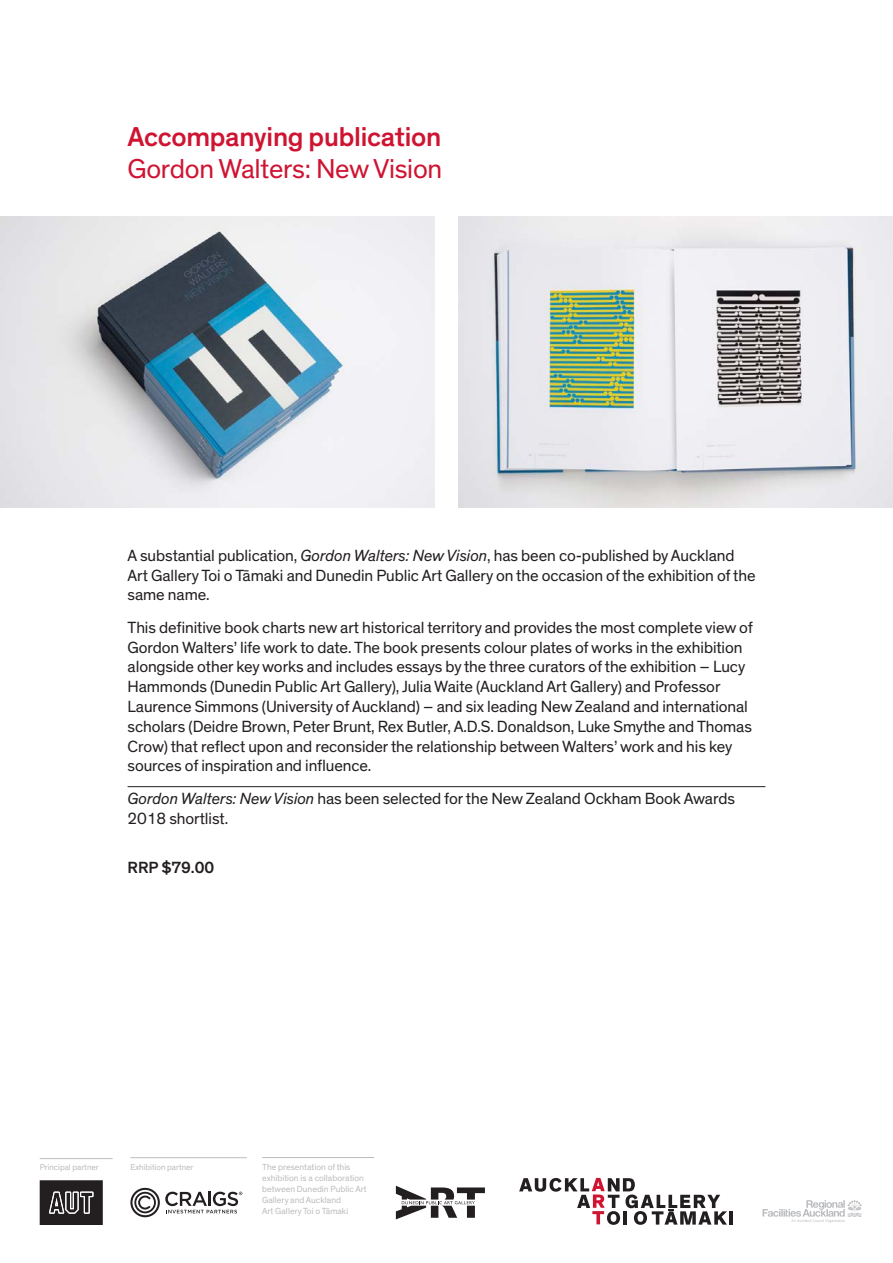
<style>
.page{position:relative;width:893px;height:1263px;background:#fff}
.page>*{position:absolute;margin:0;border:0;box-sizing:border-box;transform-origin:0 0}
.t1{font:500 27.75px "Theinhardt";letter-spacing:-.01em;color:#cf1432}
.t2{font:27.75px "Theinhardt";letter-spacing:-.01em;color:#cf1432}
.t3{font:16.5px/19.8px "Theinhardt";letter-spacing:-.005em;color:#231f20}
.t4{font:500 16.5px "Theinhardt";letter-spacing:-.005em;color:#231f20}
.t5{font:9px/10.8px "Theinhardt";color:#bcbdc0}
.t6{font:8.55px "Theinhardt";letter-spacing:-.005em;color:#bcbdc0}
.s1{font-style:italic}
</style>
<div class="page">
<hr style="left:729px;top:1211px;width:4px;height:13px;background:#231f20">
<svg style="left:519px;top:1178px;width:208px;height:47px"></svg>
<hr style="left:262px;top:1157px;width:112px;height:1px;background:#bcbdc0">
<svg style="left:40px;top:1180px;width:63px;height:45px;background:#3f3b3c"></svg>
<hr style="left:40px;top:1158px;width:73px;height:1px;background:#bcbdc0">
<hr style="left:130px;top:1157px;width:117px;height:1px;background:#bcbdc0">
<svg style="left:396px;top:1186px;width:89px;height:33px"></svg>
<svg style="left:762px;top:1200px;width:100px;height:23px"></svg>
<svg style="left:130px;top:1188px;width:112px;height:29px"></svg>
<hr style="left:128px;top:786px;width:637px;height:1px;background:#231f20">
<img style="left:0;top:217px;width:434px;height:290px">
<img style="left:459px;top:217px;width:434px;height:290px">
<h1 class="t1" style="left:128px;top:120px;width:315px">Accompanying publication</h1>
<h1 class="t2" style="left:128px;top:153px;width:316px">Gordon Walters: New Vision</h1>
<p class="t3" style="left:128px;top:546px;width:629px">A substantial publication, <span class="s1">Gordon Walters: New Vision</span>, has been co-published by Auckland<br>Art Gallery Toi o Tāmaki and Dunedin Public Art Gallery on the occasion of the exhibition of the same name.</p>
<p class="t3" style="left:128px;top:618px;width:627px">This definitive book charts new art historical territory and provides the most complete view of Gordon Walters’ life work to date. The book presents colour plates of works in the exhibition alongside other key works and includes essays by the three curators of the exhibition – Lucy Hammonds (Dunedin Public Art Gallery), Julia Waite (Auckland Art Gallery) and Professor Laurence Simmons (University of Auckland) – and six leading New Zealand and international scholars (Deidre Brown, Peter Brunt, Rex Butler, A.D.S. Donaldson, Luke Smythe and Thomas Crow) that reflect upon and reconsider the relationship between Walters’ work and his key sources of inspiration and influence.</p>
<p class="t3" style="left:128px;top:789px;width:609px"><span class="s1">Gordon Walters: New Vision</span> has been selected for the New Zealand Ockham Book Awards<br>2018 shortlist.</p>
<p class="t4" style="left:128px;top:858px;width:88px">RRP $79.00</p>
<p class="t6" style="left:40px;top:1162px;width:61px">Principal partner</p>
<p class="t6" style="left:130px;top:1162px;width:65px">Exhibition partner</p>
<p class="t5" style="left:262px;top:1162px;width:106px">The presentation of this exhibition is a collaboration between Dunedin Public Art<br>Gallery and Auckland<br>Art Gallery Toi o Tāmaki</p>
</div>
